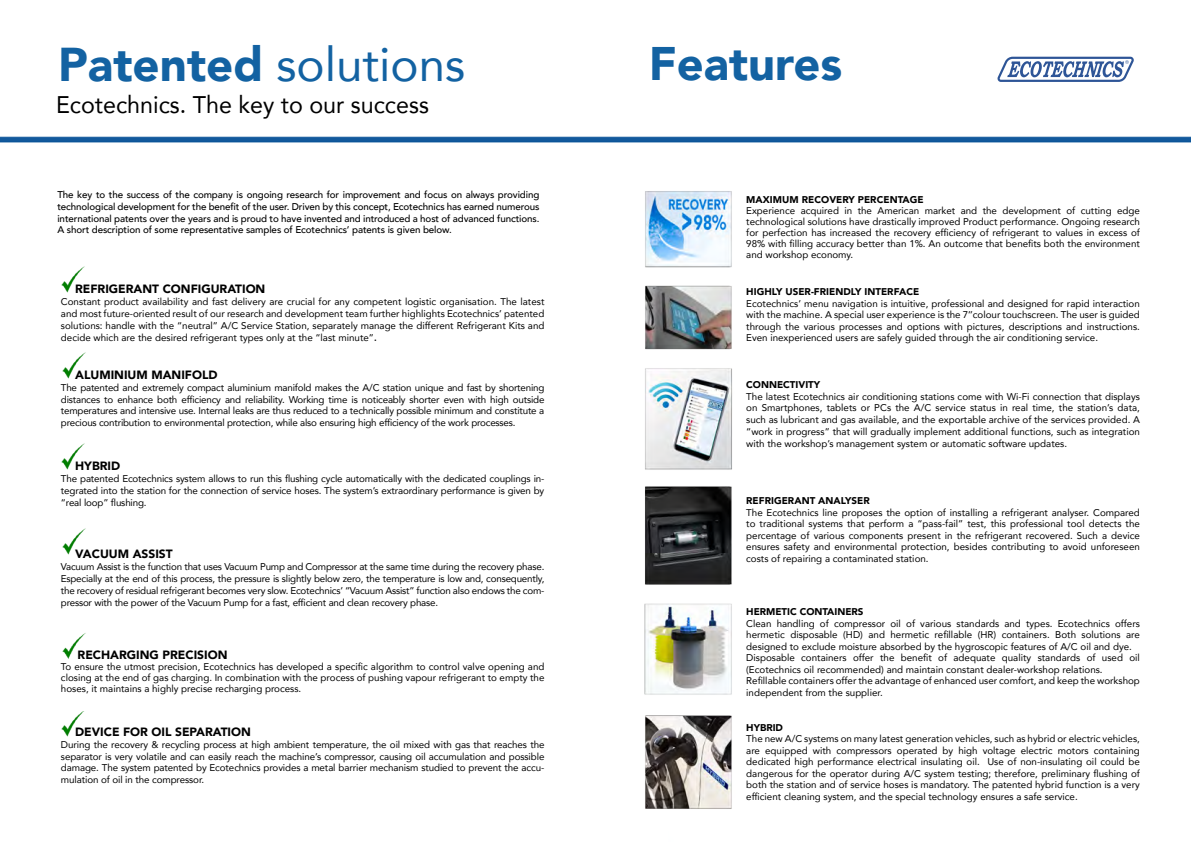
<style>
.page{position:relative;width:1191px;height:842px;background:#fff}
.page>*{position:absolute;margin:0;border:0;box-sizing:border-box;transform-origin:0 0}
.t1{font:47.3px "Avenir";color:#1362a2}
.t2{font:900 47px "Avenir";color:#1362a2}
.t3{font:24px "Avenir";color:#000}
.t4{font:900 12px "Avenir";color:#000}
.t5{font:9.8px/11.5px "Avenir";color:#000;text-align:justify}
.t6{font:500 9.8px/11.7px "Avenir";letter-spacing:-.01em;color:#000;text-align:justify}
.t7{font:900 9.8px "Avenir";letter-spacing:.005em;color:#000}
.s1{font-weight:900}
.s2{font-size:12px}
</style>
<div class="page">
<img style="left:0;top:56px;width:1191px;height:753px">
<svg style="left:997px;top:57px;width:137px;height:25px"></svg>
<img style="left:57px;top:523px;width:33px;height:34px">
<h1 class="t1" style="left:58px;top:27px;width:408px"><span class="s1">Patented</span> solutions</h1>
<h3 class="t3" style="left:56px;top:85px;width:374px">Ecotechnics. The key to our success</h3>
<p class="t6" style="left:57px;top:188px;width:483px">The key to the success of the company is ongoing research for improvement and focus on always providing technological development for the benefit of the user. Driven by this concept, Ecotechnics has earned numerous international patents over the years and is proud to have invented and introduced a host of advanced functions.<br>A short description of some representative samples of Ecotechnics’ patents is given below.</p>
<p class="t4" style="left:75px;top:278px;width:192px">REFRIGERANT CONFIGURATION</p>
<p class="t5" style="left:61px;top:295px;width:485px;line-height:12px">Constant product availability and fast delivery are crucial for any competent logistic organisation. The latest and most future-oriented result of our research and development team further highlights Ecotechnics’ patented solutions: handle with the “neutral” A/C Service Station, separately manage the different Refrigerant Kits and decide which are the desired refrigerant types only at the “last minute”<span class="s2">.</span></p>
<p class="t4" style="left:75px;top:364px;width:144px">ALUMINIUM MANIFOLD</p>
<p class="t5" style="left:61px;top:381px;width:485px">The patented and extremely compact aluminium manifold makes the A/C station unique and fast by shortening distances to enhance both efficiency and reliability. Working time is noticeably shorter even with high outside temperatures and intensive use. Internal leaks are thus reduced to a technically possible minimum and constitute a precious contribution to environmental protection, while also ensuring high efficiency of the work processes.</p>
<p class="t4" style="left:75px;top:456px;width:47px">HYBRID</p>
<p class="t5" style="left:61px;top:473px;width:485px">The patented Ecotechnics system allows to run this flushing cycle automatically with the dedicated couplings in&shy;tegrated into the station for the connection of service hoses. The system’s extraordinary performance is given by “real loop” flushing.</p>
<p class="t4" style="left:75px;top:543px;width:99px">VACUUM ASSIST</p>
<p class="t5" style="left:61px;top:560px;width:485px;line-height:12px">Vacuum Assist is the function that uses Vacuum Pump and Compressor at the same time during the recovery phase.<br>Especially at the end of this process, the pressure is slightly below zero, the temperature is low and, consequently, the recovery of residual refrigerant becomes very slow. Ecotechnics’ “Vacuum Assist” function also endows the com&shy;pressor with the power of the Vacuum Pump for a fast, efficient and clean recovery phase.</p>
<p class="t4" style="left:78px;top:644px;width:151px">RECHARGING PRECISION</p>
<p class="t5" style="left:61px;top:661px;width:485px;line-height:11px">To ensure the utmost precision, Ecotechnics has developed a specific algorithm to control valve opening and closing at the end of gas charging. In combination with the process of pushing vapour refrigerant to empty the hoses, it maintains a highly precise recharging process.</p>
<p class="t4" style="left:75px;top:722px;width:177px">DEVICE FOR OIL SEPARATION</p>
<p class="t5" style="left:61px;top:738px;width:485px">During the recovery &amp; recycling process at high ambient temperature, the oil mixed with gas that reaches the separator is very volatile and can easily reach the machine’s compressor, causing oil accumulation and possible damage. The system patented by Ecotechnics provides a metal barrier mechanism studied to prevent the accu&shy;mulation of oil in the compressor.</p>
<h2 class="t2" style="left:649px;top:23px;width:195px">Features</h2>
<p class="t7" style="left:746px;top:191px;width:179px">MAXIMUM RECOVERY PERCENTAGE</p>
<p class="t5" style="left:746px;top:204px;width:395px;line-height:11px">Experience acquired in the American market and the development of cutting edge technological solutions have drastically improved Product performance. Ongoing research for perfection has increased the recovery efficiency of refrigerant to values in excess of 98% with filling accuracy better than 1%. An outcome that benefits both the environment and workshop economy.</p>
<p class="t7" style="left:746px;top:283px;width:174px">HIGHLY USER-FRIENDLY INTERFACE</p>
<p class="t5" style="left:746px;top:297px;width:395px">Ecotechnics’ menu navigation is intuitive, professional and designed for rapid interaction with the machine. A special user experience is the 7’’colour touchscreen. The user is guided through the various processes and options with pictures, descriptions and instructions.<br>Even inexperienced users are safely guided through the air conditioning service.</p>
<p class="t7" style="left:746px;top:376px;width:75px">CONNECTIVITY</p>
<p class="t5" style="left:746px;top:390px;width:395px">The latest Ecotechnics air conditioning stations come with Wi-Fi connection that displays on Smartphones, tablets or PCs the A/C service status in real time, the station’s data, such as lubricant and gas available, and the exportable archive of the services provided. A “work in progress” that will gradually implement additional functions, such as integration with the workshop’s management system or automatic software updates.</p>
<p class="t7" style="left:746px;top:492px;width:125px">REFRIGERANT ANALYSER</p>
<p class="t5" style="left:746px;top:506px;width:395px">The Ecotechnics line proposes the option of installing a refrigerant analyser. Compared to traditional systems that perform a “pass-fail” test, this professional tool detects the percentage of various components present in the refrigerant recovered. Such a device ensures safety and environmental protection, besides contributing to avoid unforeseen costs of repairing a contaminated station.</p>
<p class="t7" style="left:746px;top:604px;width:119px">HERMETIC CONTAINERS</p>
<p class="t5" style="left:746px;top:617px;width:395px;text-align:left">Clean handling of compressor oil of various standards and types. Ecotechnics offers hermetic disposable (HD) and hermetic refillable (HR) containers. Both solutions are designed to exclude moisture absorbed by the hygroscopic features of A/C oil and dye.<br>Disposable containers offer the benefit of adequate quality standards of used oil (Ecotechnics oil recommended) and maintain constant dealer-workshop relations.<br>Refillable containers offer the advantage of enhanced user comfort, and keep the workshop independent from the supplier.</p>
<p class="t7" style="left:746px;top:719px;width:38px">HYBRID</p>
<p class="t5" style="left:746px;top:733px;width:395px">The new A/C systems on many latest generation vehicles, such as hybrid or electric vehicles, are equipped with compressors operated by high voltage electric motors containing dedicated high performance electrical insulating oil. Use of non-insulating oil could be dangerous for the operator during A/C system testing; therefore, preliminary flushing of both the station and of service hoses is mandatory. The patented hybrid function is a very efficient cleaning system, and the special technology ensures a safe service.</p>
</div>
